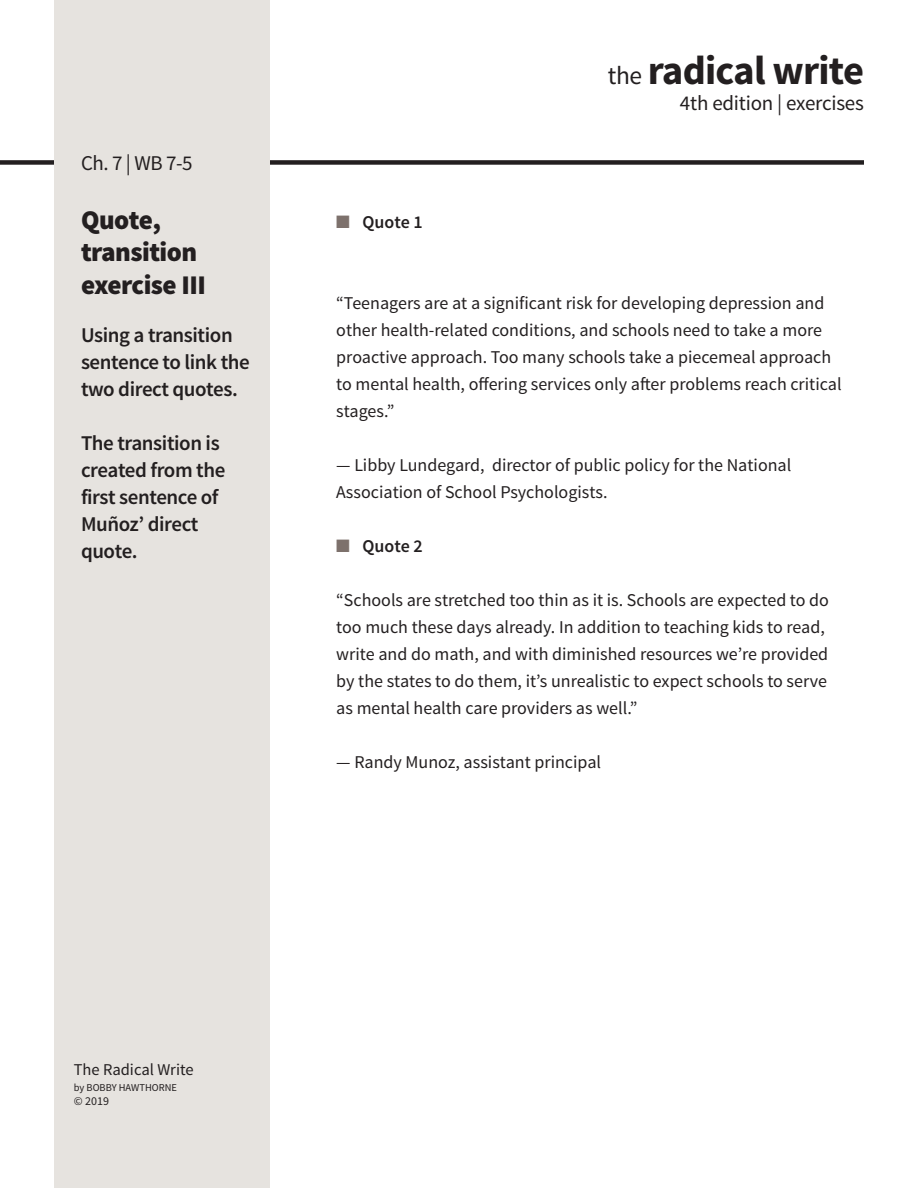
<style>
.page{position:relative;width:918px;height:1188px;background:#fff}
.page>*{position:absolute;margin:0;border:0;box-sizing:border-box;transform-origin:0 0}
.t1{font:700 40.5px "Source Sans Pro";letter-spacing:-.02em;color:#231f20}
.t2{font:900 27px/32.4px "Source Sans Pro";letter-spacing:-.02em;color:#231f20}
.t3{font:600 21px/27px "Source Sans Pro";letter-spacing:-.02em;color:#231f20}
.t4{font:21px "Source Sans Pro";letter-spacing:-.01em;color:#231f20}
.Body_Text_Indent{font:18px/27px "Source Sans Pro";color:#231f20}
.t5{font:600 18px "Source Sans Pro";color:#231f20}
.t6{font:16.5px "Source Sans Pro";color:#231f20}
.t7{font:12px "Source Sans Pro";color:#231f20}
.t8{font:10.5px "Source Sans Pro";color:#231f20}
.s1{color:#7d716c}
.s2{font-weight:400;font-size:25.5px}
</style>
<div class="page">
<div style="left:0;top:160px;width:864px;height:5px;background:#231f20"></div>
<div style="left:54px;top:0;width:216px;height:1188px;background:#e6e3df"></div>
<p class="t4" style="left:81px;top:150px;width:113px">Ch. 7 | WB 7-5</p>
<p class="t2" style="left:81px;top:205px;width:126px">Quote, transition exercise III</p>
<p class="t3" style="left:81px;top:323px;width:170px">Using a transition sentence to link the two direct quotes.</p>
<p class="t3" style="left:81px;top:431px;width:146px">The transition is created from the first sentence of<br>Muñoz’ direct quote.</p>
<p class="t5" style="left:336px;top:211px;width:88px"><span class="s1">■</span> Quote 1</p>
<h1 class="t1" style="left:608px;top:45px;width:258px"><span class="s2">the</span> radical write</h1>
<p class="t4" style="left:680px;top:90px;width:186px">4th edition | exercises</p>
<p class="Body_Text_Indent" style="left:336px;top:290px;width:507px">“Teenagers are at a significant risk for developing depression and other health-related conditions, and schools need to take a more proactive approach. Too many schools take a piecemeal approach to mental health, offering services only after problems reach critical stages.”</p>
<p class="Body_Text_Indent" style="left:336px;top:452px;width:457px">— Libby Lundegard, director of public policy for the National<br>Association of School Psychologists.</p>
<p class="t5" style="left:336px;top:535px;width:88px"><span class="s1">■</span> Quote 2</p>
<p class="Body_Text_Indent" style="left:336px;top:587px;width:494px">“Schools are stretched too thin as it is. Schools are expected to do too much these days already. In addition to teaching kids to read, write and do math, and with diminished resources we’re provided by the states to do them, it’s unrealistic to expect schools to serve as mental health care providers as well.”</p>
<p class="Body_Text_Indent" style="left:336px;top:749px;width:266px">— Randy Munoz, assistant principal</p>
<p class="t6" style="left:74px;top:1059px;width:121px">The Radical Write</p>
<p class="t8" style="left:74px;top:1081px;width:105px">by BOBBY HAWTHORNE</p>
<p class="t7" style="left:74px;top:1094px;width:37px">© 2019</p>
</div>
